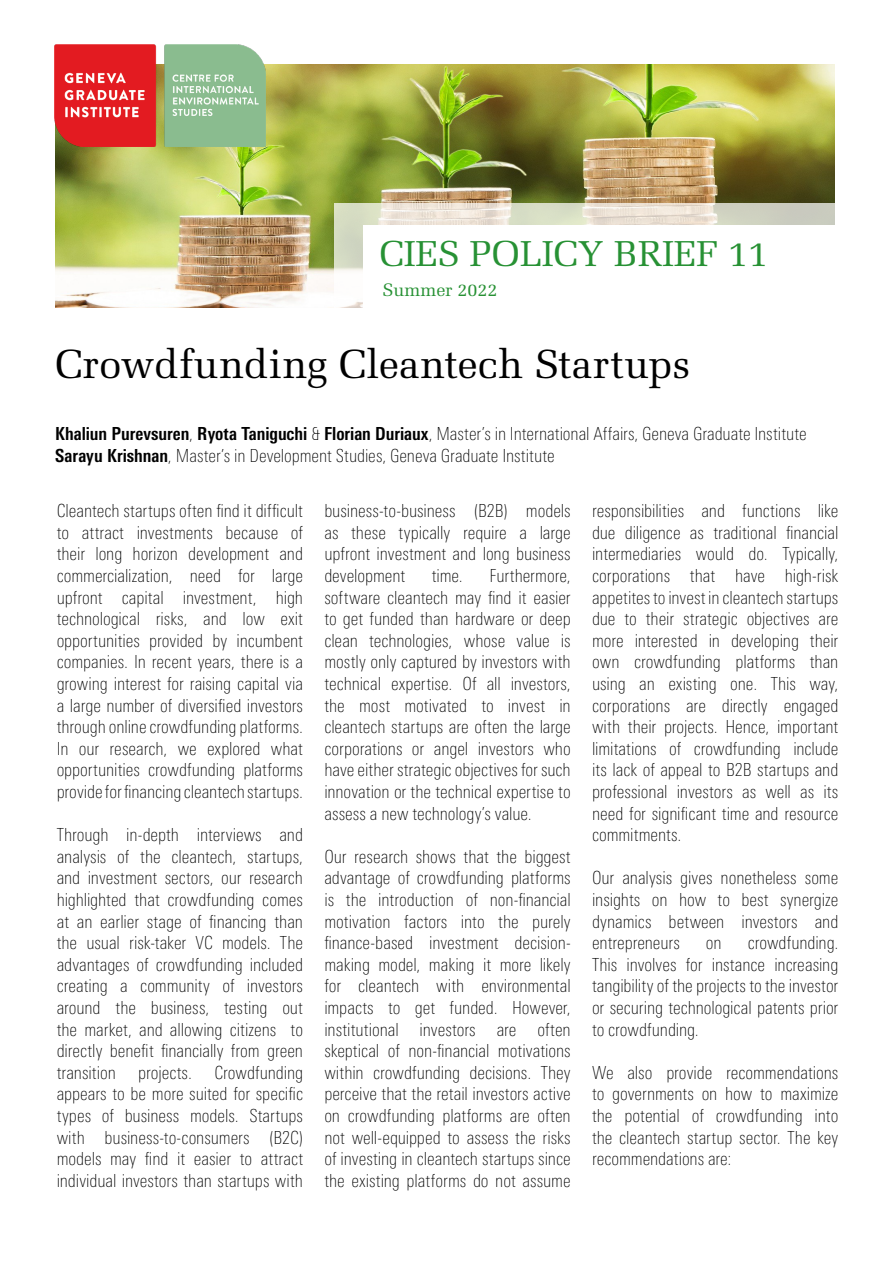
<style>
.page{position:relative;width:893px;height:1263px;background:#fff}
.page>*{position:absolute;margin:0;border:0;box-sizing:border-box;transform-origin:0 0}
.t1{font:40.5px "Melior LT";letter-spacing:.005em;color:#000}
.t2{font:36px "Melior LT";color:#279134}
.t3{font:100 condensed 18px/21.6px "Linotype Univers";letter-spacing:-.005em;color:#000;text-align:justify}
.t4{font:18px "Melior LT";color:#279134}
.s1{font-weight:700}
</style>
<div class="page">
<img style="left:55px;top:65px;width:780px;height:242px">
<svg style="left:334px;top:203px;width:501px;height:104px;background:#e1dfd0"></svg>
<div style="left:364px;top:225px;width:472px;height:91px;background:#fff"></div>
<img style="left:54px;top:45px;width:211px;height:101px">
<h2 class="t2" style="left:380px;top:233px;width:390px">CIES POLICY BRIEF 11</h2>
<p class="t4" style="left:382px;top:279px;width:117px">Summer 2022</p>
<h1 class="t1" style="left:55px;top:341px;width:636px">Crowdfunding Cleantech Startups</h1>
<p class="t3" style="left:55px;top:423px;width:753px"><span class="s1">Khaliun Purevsuren</span>, <span class="s1">Ryota Taniguchi</span> &amp; <span class="s1">Florian Duriaux</span>, Master’s in International Affairs, Geneva Graduate Institute<br><span class="s1">Sarayu Krishnan</span>, Master’s in Development Studies, Geneva Graduate Institute</p>
<p class="t3" style="left:57px;top:500px;width:248px">Cleantech startups often find it difficult to attract investments because of their long horizon development and commercialization, need for large upfront capital investment, high technological risks, and low exit opportunities provided by incumbent companies. In recent years, there is a growing interest for raising capital via a large number of diversified investors through online crowdfunding platforms.<br>In our research, we explored what opportunities crowdfunding platforms provide for financing cleantech startups.</p>
<p class="t3" style="left:57px;top:824px;width:248px">Through in-depth interviews and analysis of the cleantech, startups, and investment sectors, our research highlighted that crowdfunding comes at an earlier stage of financing than the usual risk-taker VC models. The advantages of crowdfunding included creating a community of investors around the business, testing out the market, and allowing citizens to directly benefit financially from green transition projects. Crowdfunding appears to be more suited for specific types of business models. Startups with business-to-consumers (B2C) models may find it easier to attract individual investors than startups with</p>
<p class="t3" style="left:324px;top:500px;width:248px">business-to-business (B2B) models as these typically require a large upfront investment and long business development</p>
<p class="t3" style="left:324px;top:565px;width:248px;text-indent:165px">Furthermore, software cleantech may find it easier to get funded than hardware or deep clean technologies, whose value is mostly only captured by investors with technical expertise. Of all investors, the most motivated to invest in cleantech startups are often the large corporations or angel investors who have either strategic objectives for such innovation or the technical expertise to assess a new technology’s value.</p>
<p class="t3" style="left:324px;top:846px;width:248px">Our research shows that the biggest advantage of crowdfunding platforms is the introduction of non-financial motivation factors into the purely finance-based investment decision&shy;making model, making it more likely for cleantech with environmental impacts to get funded. However, institutional investors are often skeptical of non-financial motivations within crowdfunding decisions. They perceive that the retail investors active on crowdfunding platforms are often not well-equipped to assess the risks of investing in cleantech startups since the existing platforms do not assume</p>
<p class="t3" style="left:432px;top:565px;width:33px">time.</p>
<p class="t3" style="left:592px;top:500px;width:248px">responsibilities and functions like due diligence as traditional financial intermediaries would do. Typically, corporations that have high-risk appetites to invest in cleantech startups due to their strategic objectives are more interested in developing their own crowdfunding platforms than using an existing one. This way, corporations are directly engaged with their projects. Hence, important limitations of crowdfunding include its lack of appeal to B2B startups and professional investors as well as its need for significant time and resource commitments.</p>
<p class="t3" style="left:592px;top:867px;width:248px">Our analysis gives nonetheless some insights on how to best synergize dynamics between investors and entrepreneurs</p>
<p class="t3" style="left:592px;top:932px;width:248px;text-indent:156px">crowdfunding.<br>This involves for instance increasing tangibility of the projects to the investor or securing technological patents prior to crowdfunding.</p>
<p class="t3" style="left:592px;top:1062px;width:248px">We also provide recommendations to governments on how to maximize the potential of crowdfunding into the cleantech startup sector. The key recommendations are:</p>
<p class="t3" style="left:706px;top:932px;width:17px">on</p>
</div>
